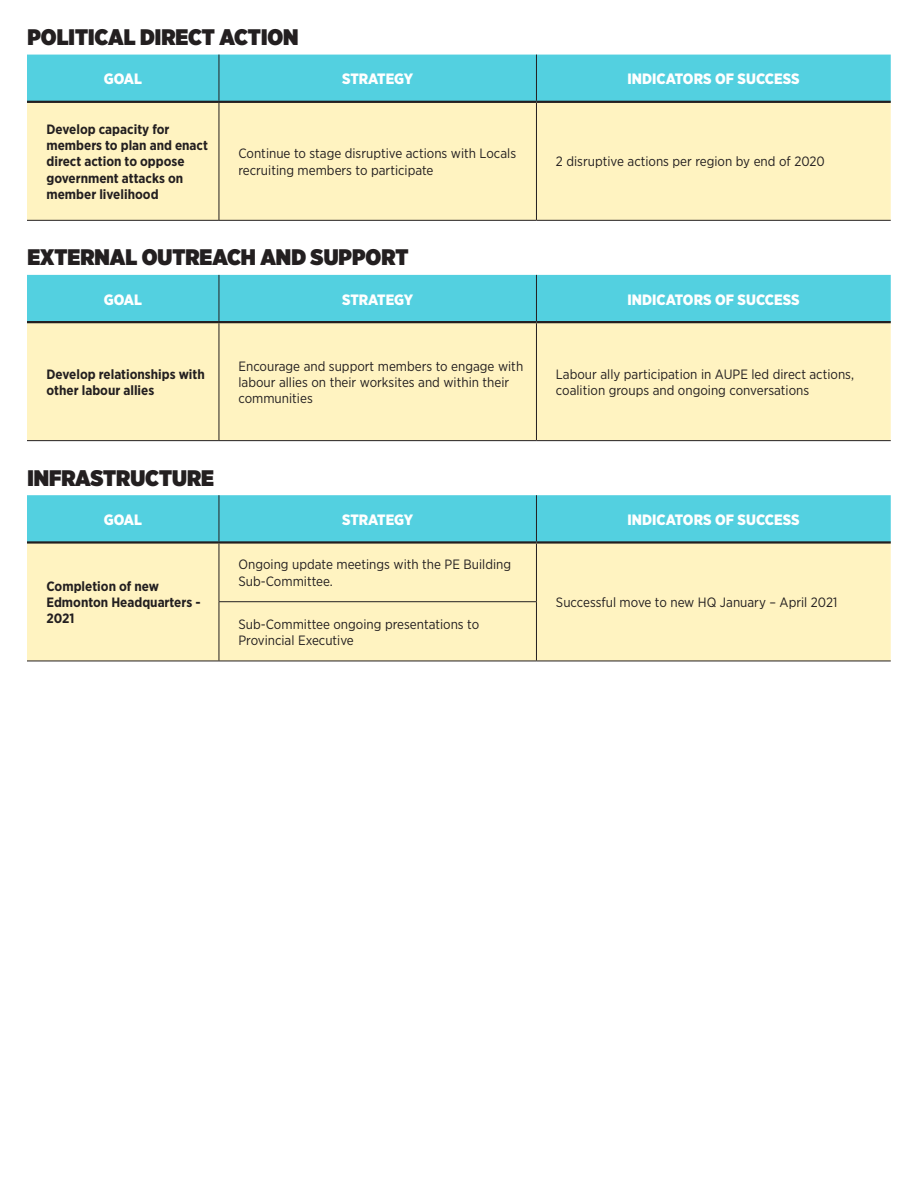
<style>
.page{position:relative;width:918px;height:1188px;background:#fff}
.page>*{position:absolute;margin:0;border:0;box-sizing:border-box;transform-origin:0 0}
.t1{font:900 22.5px "Gotham Narrow";color:#231f20}
.t2{font:900 15px "Gotham Narrow";color:#fff}
.t3{font:13.5px/16.2px "Gotham Narrow";color:#231f20}
.t4{font:700 13.5px/16.2px "Gotham Narrow";color:#231f20}
</style>
<div class="page">
<div style="left:27px;top:55px;width:864px;height:46px;background:#53d0e0"></div>
<div style="left:27px;top:103px;width:864px;height:117px;background:#fff3c1"></div>
<hr style="left:219px;top:103px;width:1px;height:117px;background:#231f20">
<hr style="left:536px;top:103px;width:1px;height:117px;background:#231f20">
<hr style="left:27px;top:220px;width:192px;height:1px;background:#231f20">
<hr style="left:219px;top:220px;width:317px;height:1px;background:#231f20">
<hr style="left:536px;top:220px;width:355px;height:1px;background:#231f20">
<hr style="left:27px;top:101px;width:192px;height:2px;background:#231f20">
<hr style="left:219px;top:101px;width:317px;height:2px;background:#231f20">
<hr style="left:536px;top:101px;width:355px;height:2px;background:#231f20">
<hr style="left:219px;top:55px;width:1px;height:46px;background:#231f20">
<hr style="left:536px;top:55px;width:1px;height:46px;background:#231f20">
<div style="left:27px;top:275px;width:864px;height:46px;background:#53d0e0"></div>
<div style="left:27px;top:323px;width:864px;height:117px;background:#fff3c1"></div>
<hr style="left:219px;top:323px;width:1px;height:117px;background:#231f20">
<hr style="left:536px;top:323px;width:1px;height:117px;background:#231f20">
<hr style="left:27px;top:440px;width:192px;height:1px;background:#231f20">
<hr style="left:219px;top:440px;width:317px;height:1px;background:#231f20">
<hr style="left:536px;top:440px;width:355px;height:1px;background:#231f20">
<hr style="left:27px;top:321px;width:192px;height:2px;background:#231f20">
<hr style="left:219px;top:321px;width:317px;height:2px;background:#231f20">
<hr style="left:536px;top:321px;width:355px;height:2px;background:#231f20">
<hr style="left:219px;top:275px;width:1px;height:46px;background:#231f20">
<hr style="left:536px;top:275px;width:1px;height:46px;background:#231f20">
<div style="left:27px;top:495px;width:864px;height:46px;background:#53d0e0"></div>
<div style="left:27px;top:544px;width:864px;height:117px;background:#fff3c1"></div>
<hr style="left:219px;top:544px;width:1px;height:57px;background:#231f20">
<hr style="left:536px;top:544px;width:1px;height:57px;background:#231f20">
<hr style="left:219px;top:602px;width:1px;height:59px;background:#231f20">
<hr style="left:536px;top:602px;width:1px;height:59px;background:#231f20">
<hr style="left:27px;top:661px;width:192px;height:1px;background:#231f20">
<hr style="left:219px;top:601px;width:318px;height:1px;background:#231f20">
<hr style="left:219px;top:661px;width:317px;height:1px;background:#231f20">
<hr style="left:536px;top:661px;width:355px;height:1px;background:#231f20">
<hr style="left:27px;top:541px;width:192px;height:3px;background:#231f20">
<hr style="left:219px;top:541px;width:317px;height:3px;background:#231f20">
<hr style="left:536px;top:541px;width:355px;height:3px;background:#231f20">
<hr style="left:219px;top:495px;width:1px;height:46px;background:#231f20">
<hr style="left:536px;top:495px;width:1px;height:46px;background:#231f20">
<p class="t1" style="left:27px;top:22px;width:273px">POLITICAL DIRECT ACTION</p>
<p class="t2" style="left:104px;top:69px;width:40px">GOAL</p>
<p class="t2" style="left:342px;top:69px;width:72px">STRATEGY</p>
<p class="t2" style="left:628px;top:69px;width:174px">INDICATORS OF SUCCESS</p>
<p class="t4" style="left:46px;top:121px;width:163px">Develop capacity for members to plan and enact direct action to oppose government attacks on member livelihood</p>
<p class="t3" style="left:238px;top:145px;width:279px">Continue to stage disruptive actions with Locals recruiting members to participate</p>
<p class="t3" style="left:556px;top:153px;width:270px">2 disruptive actions per region by end of 2020</p>
<p class="t1" style="left:27px;top:242px;width:383px">EXTERNAL OUTREACH AND SUPPORT</p>
<p class="t2" style="left:104px;top:289px;width:40px">GOAL</p>
<p class="t2" style="left:342px;top:289px;width:72px">STRATEGY</p>
<p class="t2" style="left:628px;top:289px;width:174px">INDICATORS OF SUCCESS</p>
<p class="t4" style="left:46px;top:366px;width:160px">Develop relationships with other labour allies</p>
<p class="t3" style="left:238px;top:357px;width:286px">Encourage and support members to engage with labour allies on their worksites and within their communities</p>
<p class="t3" style="left:556px;top:366px;width:300px">Labour ally participation in AUPE led direct actions, coalition groups and ongoing conversations</p>
<p class="t1" style="left:27px;top:462px;width:188px">INFRASTRUCTURE</p>
<p class="t2" style="left:104px;top:510px;width:40px">GOAL</p>
<p class="t2" style="left:342px;top:510px;width:72px">STRATEGY</p>
<p class="t2" style="left:628px;top:510px;width:174px">INDICATORS OF SUCCESS</p>
<p class="t4" style="left:46px;top:578px;width:156px">Completion of new<br>Edmonton Headquarters -<br>2021</p>
<p class="t3" style="left:238px;top:556px;width:274px">Ongoing update meetings with the PE Building<br>Sub-Committee.</p>
<p class="t3" style="left:238px;top:616px;width:242px">Sub-Committee ongoing presentations to<br>Provincial Executive</p>
<p class="t3" style="left:556px;top:594px;width:283px">Successful move to new HQ January – April 2021</p>
</div>
